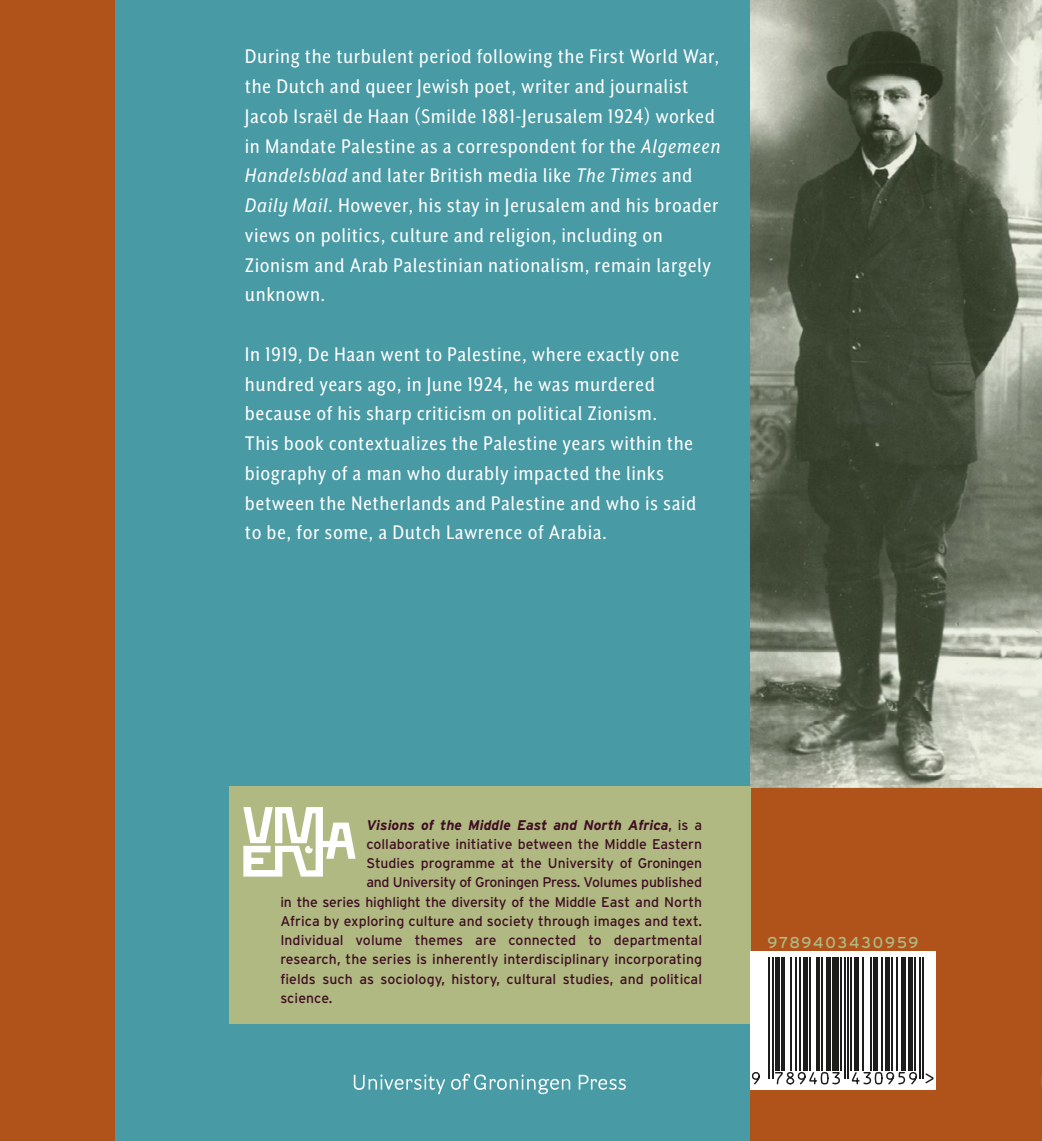
<style>
.page{position:relative;width:1042px;height:1141px;background:#fff}
.page>*{position:absolute;margin:0;border:0;box-sizing:border-box;transform-origin:0 0}
.plaatsnaam{font:22.75px/29.8px "Mr Eaves XL San Nar OT";letter-spacing:.05em;color:#fff}
.colofon{font:15.75px "Interstate";letter-spacing:.11em;color:#b0b982}
.series{font:14px "Interstate";color:#400e22}
.series-2{font:14px "Interstate";letter-spacing:-.02em;color:#400e22}
.series-3{font:italic 700 14px "Interstate";color:#400e22}
.s1{font-style:italic}
.s2{font-weight:400;font-style:normal}
</style>
<div class="page">
<div style="left:0;top:788px;width:1042px;height:353px;background:#af531b"></div>
<div style="left:114px;top:0;width:636px;height:1141px;background:#489aa5"></div>
<svg style="left:354px;top:1074px;width:91px;height:20px"></svg>
<svg style="left:451px;top:1074px;width:119px;height:20px"></svg>
<svg style="left:579px;top:1075px;width:47px;height:15px"></svg>
<div style="left:229px;top:786px;width:521px;height:238px;background:#b0b982"></div>
<svg style="left:243px;top:807px;width:113px;height:70px"></svg>
<div style="left:0;top:0;width:114px;height:1141px;background:#af531b"></div>
<img style="left:750px;top:0;width:292px;height:788px">
<div style="left:750px;top:951px;width:185px;height:139px;background:#fff"></div>
<svg style="left:773px;top:957px;width:143px;height:114px"></svg>
<hr style="left:768px;top:957px;width:2px;height:121px;background:#1d1d1b">
<hr style="left:772px;top:957px;width:1px;height:121px;background:#1d1d1b">
<div style="left:775px;top:957px;width:5px;height:113px;background:#1d1d1b"></div>
<hr style="left:781px;top:957px;width:4px;height:113px;background:#1d1d1b">
<hr style="left:790px;top:957px;width:1px;height:113px;background:#1d1d1b">
<hr style="left:794px;top:957px;width:2px;height:113px;background:#1d1d1b">
<hr style="left:799px;top:957px;width:2px;height:113px;background:#1d1d1b">
<div style="left:803px;top:957px;width:5px;height:113px;background:#1d1d1b"></div>
<hr style="left:809px;top:957px;width:2px;height:113px;background:#1d1d1b">
<hr style="left:816px;top:957px;width:3px;height:113px;background:#1d1d1b">
<hr style="left:821px;top:957px;width:1px;height:113px;background:#1d1d1b">
<div style="left:826px;top:957px;width:5px;height:113px;background:#1d1d1b"></div>
<div style="left:832px;top:957px;width:7px;height:113px;background:#1d1d1b"></div>
<hr style="left:840px;top:957px;width:2px;height:113px;background:#1d1d1b">
<hr style="left:844px;top:957px;width:1px;height:121px;background:#1d1d1b">
<hr style="left:847px;top:957px;width:2px;height:121px;background:#1d1d1b">
<hr style="left:850px;top:957px;width:2px;height:113px;background:#1d1d1b">
<div style="left:853px;top:957px;width:5px;height:113px;background:#1d1d1b"></div>
<hr style="left:862px;top:957px;width:1px;height:113px;background:#1d1d1b">
<hr style="left:870px;top:957px;width:1px;height:113px;background:#1d1d1b">
<div style="left:873px;top:957px;width:5px;height:113px;background:#1d1d1b"></div>
<hr style="left:881px;top:957px;width:2px;height:113px;background:#1d1d1b">
<hr style="left:885px;top:957px;width:4px;height:113px;background:#1d1d1b">
<hr style="left:891px;top:957px;width:2px;height:113px;background:#1d1d1b">
<hr style="left:896px;top:957px;width:2px;height:113px;background:#1d1d1b">
<div style="left:901px;top:957px;width:5px;height:113px;background:#1d1d1b"></div>
<div style="left:907px;top:957px;width:5px;height:113px;background:#1d1d1b"></div>
<hr style="left:914px;top:957px;width:2px;height:113px;background:#1d1d1b">
<hr style="left:919px;top:957px;width:2px;height:121px;background:#1d1d1b">
<hr style="left:922px;top:957px;width:2px;height:121px;background:#1d1d1b">
<svg style="left:751px;top:1071px;width:183px;height:14px"></svg>
<p class="plaatsnaam" style="left:245px;top:42px;width:477px">During the turbulent period following the First World War, the Dutch and queer Jewish poet, writer and journalist Jacob Israël de Haan (Smilde 1881-Jerusalem 1924) worked in Mandate Palestine as a correspondent for the <span class="s1">Algemeen Handelsblad</span> and later British media like <span class="s1">The Times</span> and <span class="s1">Daily Mail</span>. However, his stay in Jerusalem and his broader views on politics, culture and religion, including on Zionism and Arab Palestinian nationalism, remain largely unknown.</p>
<p class="plaatsnaam" style="left:245px;top:339px;width:452px">In 1919, De Haan went to Palestine, where exactly one hundred years ago, in June 1924, he was murdered because of his sharp criticism on political Zionism.<br>This book contextualizes the Palestine years within the biography of a man who durably impacted the links between the Netherlands and Palestine and who is said to be, for some, a Dutch Lawrence of Arabia.</p>
<p class="series-3" style="left:366px;top:817px;width:337px">Visions of the Middle East and North Africa<span class="s2">, is a</span></p>
<p class="series" style="left:366px;top:836px;width:337px">collaborative initiative between the Middle Eastern</p>
<p class="series" style="left:366px;top:855px;width:337px">Studies programme at the University of Groningen</p>
<p class="series-2" style="left:366px;top:875px;width:337px">and University of Groningen Press. Volumes published</p>
<p class="series" style="left:280px;top:894px;width:423px">in the series highlight the diversity of the Middle East and North</p>
<p class="series" style="left:280px;top:913px;width:423px">Africa by exploring culture and society through images and text.</p>
<p class="series" style="left:280px;top:932px;width:423px">Individual volume themes are connected to departmental</p>
<p class="series" style="left:280px;top:952px;width:423px">research, the series is inherently interdisciplinary incorporating</p>
<p class="series" style="left:280px;top:971px;width:423px">fields such as sociology, history, cultural studies, and political</p>
<p class="series" style="left:280px;top:990px;width:54px">science.</p>
<p class="colofon" style="left:767px;top:934px;width:153px">9789403430959</p>
</div>
